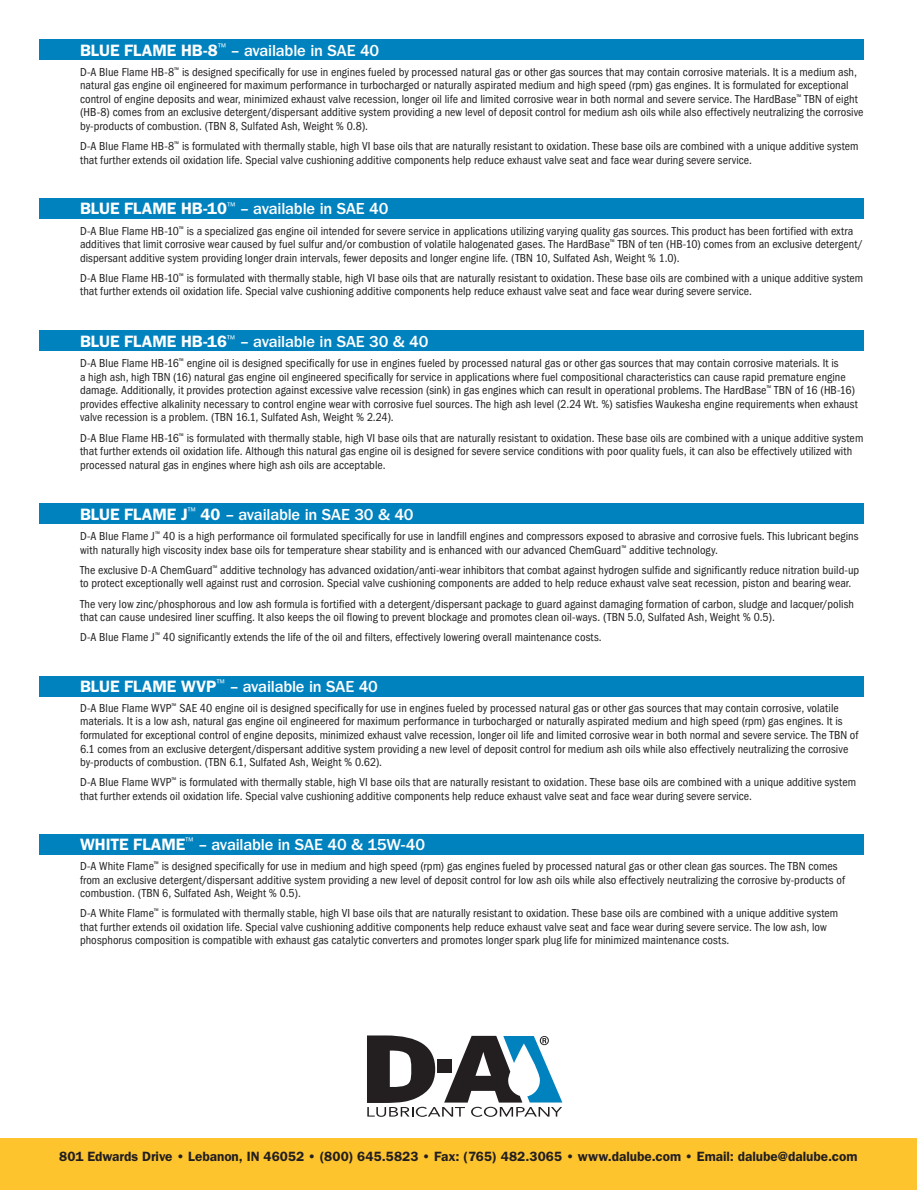
<style>
.page{position:relative;width:917px;height:1190px;background:#fff}
.page>*{position:absolute;margin:0;border:0;box-sizing:border-box;transform-origin:0 0}
.t1{font:500 16.5px "ITC Franklin Gothic Std";letter-spacing:-.01em;color:#fff}
.t2{font:600 13.5px "ITC Franklin Gothic Std";color:#231f20}
.t3{font:condensed 12px/13.5px "ITC Franklin Gothic Std";letter-spacing:.005em;color:#231f20}
.s1{font-weight:600}
</style>
<div class="page">
<div style="left:0;top:1137px;width:916px;height:52px;background:#fec42e"></div>
<div style="left:39px;top:39px;width:824px;height:21px;background:#0082bf"></div>
<div style="left:39px;top:198px;width:824px;height:21px;background:#0082bf"></div>
<div style="left:39px;top:330px;width:824px;height:21px;background:#0082bf"></div>
<div style="left:39px;top:503px;width:824px;height:21px;background:#0082bf"></div>
<div style="left:39px;top:676px;width:824px;height:20px;background:#0082bf"></div>
<div style="left:39px;top:833px;width:824px;height:21px;background:#0082bf"></div>
<svg style="left:367px;top:1035px;width:195px;height:81px"></svg>
<h1 class="t1" style="left:80px;top:41px;width:301px"><span class="s1">BLUE FLAME HB-8</span><sup>™</sup> – available in SAE 40</h1>
<p class="t3" style="left:80px;top:65px;width:784px">D-A Blue Flame HB-8<sup>™</sup> is designed specifically for use in engines fueled by processed natural gas or other gas sources that may contain corrosive materials. It is a medium ash, natural gas engine oil engineered for maximum performance in turbocharged or naturally aspirated medium and high speed (rpm) gas engines. It is formulated for exceptional control of engine deposits and wear, minimized exhaust valve recession, longer oil life and limited corrosive wear in both normal and severe service. The HardBase<sup>™</sup> TBN of eight (HB-8) comes from an exclusive detergent/dispersant additive system providing a new level of deposit control for medium ash oils while also effectively neutralizing the corrosive by-products of combustion. (TBN 8, Sulfated Ash, Weight % 0.8).</p>
<p class="t3" style="left:80px;top:139px;width:780px">D-A Blue Flame HB-8<sup>™</sup> is formulated with thermally stable, high VI base oils that are naturally resistant to oxidation. These base oils are combined with a unique additive system that further extends oil oxidation life. Special valve cushioning additive components help reduce exhaust valve seat and face wear during severe service.</p>
<h1 class="t1" style="left:80px;top:200px;width:310px"><span class="s1">BLUE FLAME HB-10</span><sup>™</sup> – available in SAE 40</h1>
<p class="t3" style="left:80px;top:224px;width:784px">D-A Blue Flame HB-10<sup>™</sup> is a specialized gas engine oil intended for severe service in applications utilizing varying quality gas sources. This product has been fortified with extra additives that limit corrosive wear caused by fuel sulfur and/or combustion of volatile halogenated gases. The HardBase<sup>™</sup> TBN of ten (HB-10) comes from an exclusive detergent/ dispersant additive system providing longer drain intervals, fewer deposits and longer engine life. (TBN 10, Sulfated Ash, Weight % 1.0).</p>
<p class="t3" style="left:80px;top:271px;width:784px">D-A Blue Flame HB-10<sup>™</sup> is formulated with thermally stable, high VI base oils that are naturally resistant to oxidation. These base oils are combined with a unique additive system that further extends oil oxidation life. Special valve cushioning additive components help reduce exhaust valve seat and face wear during severe service.</p>
<h1 class="t1" style="left:80px;top:332px;width:350px"><span class="s1">BLUE FLAME HB-16</span><sup>™</sup> – available in SAE 30 &amp; 40</h1>
<p class="t3" style="left:80px;top:357px;width:779px">D-A Blue Flame HB-16<sup>™</sup> engine oil is designed specifically for use in engines fueled by processed natural gas or other gas sources that may contain corrosive materials. It is<br>a high ash, high TBN (16) natural gas engine oil engineered specifically for service in applications where fuel compositional characteristics can cause rapid premature engine damage. Additionally, it provides protection against excessive valve recession (sink) in gas engines which can result in operational problems. The HardBase<sup>™</sup> TBN of 16 (HB-16) provides effective alkalinity necessary to control engine wear with corrosive fuel sources. The high ash level (2.24 Wt. %) satisfies Waukesha engine requirements when exhaust valve recession is a problem. (TBN 16.1, Sulfated Ash, Weight % 2.24).</p>
<p class="t3" style="left:80px;top:431px;width:784px">D-A Blue Flame HB-16<sup>™</sup> is formulated with thermally stable, high VI base oils that are naturally resistant to oxidation. These base oils are combined with a unique additive system that further extends oil oxidation life. Although this natural gas engine oil is designed for severe service conditions with poor quality fuels, it can also be effectively utilized with processed natural gas in engines where high ash oils are acceptable.</p>
<h1 class="t1" style="left:80px;top:505px;width:335px"><span class="s1">BLUE FLAME J</span><sup>™</sup> <span class="s1">40</span> – available in SAE 30 &amp; 40</h1>
<p class="t3" style="left:80px;top:529px;width:779px">D-A Blue Flame J<sup>™</sup> 40 is a high performance oil formulated specifically for use in landfill engines and compressors exposed to abrasive and corrosive fuels. This lubricant begins with naturally high viscosity index base oils for temperature shear stability and is enhanced with our advanced ChemGuard<sup>™</sup> additive technology.</p>
<p class="t3" style="left:80px;top:563px;width:780px">The exclusive D-A ChemGuard<sup>™</sup> additive technology has advanced oxidation/anti-wear inhibitors that combat against hydrogen sulfide and significantly reduce nitration build-up to protect exceptionally well against rust and corrosion. Special valve cushioning components are added to help reduce exhaust valve seat recession, piston and bearing wear.</p>
<p class="t3" style="left:80px;top:597px;width:775px">The very low zinc/phosphorous and low ash formula is fortified with a detergent/dispersant package to guard against damaging formation of carbon, sludge and lacquer/polish that can cause undesired liner scuffing. It also keeps the oil flowing to prevent blockage and promotes clean oil-ways. (TBN 5.0, Sulfated Ash, Weight % 0.5).</p>
<p class="t3" style="left:80px;top:630px;width:523px">D-A Blue Flame J<sup>™</sup> 40 significantly extends the life of the oil and filters, effectively lowering overall maintenance costs.</p>
<h1 class="t1" style="left:80px;top:677px;width:299px"><span class="s1">BLUE FLAME WVP</span><sup>™</sup> – available in SAE 40</h1>
<p class="t3" style="left:80px;top:701px;width:779px">D-A Blue Flame WVP<sup>™</sup> SAE 40 engine oil is designed specifically for use in engines fueled by processed natural gas or other gas sources that may contain corrosive, volatile materials. It is a low ash, natural gas engine oil engineered for maximum performance in turbocharged or naturally aspirated medium and high speed (rpm) gas engines. It is formulated for exceptional control of engine deposits, minimized exhaust valve recession, longer oil life and limited corrosive wear in both normal and severe service. The TBN of 6.1 comes from an exclusive detergent/dispersant additive system providing a new level of deposit control for medium ash oils while also effectively neutralizing the corrosive by-products of combustion. (TBN 6.1, Sulfated Ash, Weight % 0.62).</p>
<p class="t3" style="left:80px;top:775px;width:777px">D-A Blue Flame WVP<sup>™</sup> is formulated with thermally stable, high VI base oils that are naturally resistant to oxidation. These base oils are combined with a unique additive system that further extends oil oxidation life. Special valve cushioning additive components help reduce exhaust valve seat and face wear during severe service.</p>
<h1 class="t1" style="left:80px;top:834px;width:346px"><span class="s1">WHITE FLAME</span><sup>™</sup> – available in SAE 40 &amp; 15W-40</h1>
<p class="t3" style="left:80px;top:859px;width:766px">D-A White Flame<sup>™</sup> is designed specifically for use in medium and high speed (rpm) gas engines fueled by processed natural gas or other clean gas sources. The TBN comes from an exclusive detergent/dispersant additive system providing a new level of deposit control for low ash oils while also effectively neutralizing the corrosive by-products of combustion. (TBN 6, Sulfated Ash, Weight % 0.5).</p>
<p class="t3" style="left:80px;top:906px;width:759px">D-A White Flame<sup>™</sup> is formulated with thermally stable, high VI base oils that are naturally resistant to oxidation. These base oils are combined with a unique additive system that further extends oil oxidation life. Special valve cushioning additive components help reduce exhaust valve seat and face wear during severe service. The low ash, low phosphorus composition is compatible with exhaust gas catalytic converters and promotes longer spark plug life for minimized maintenance costs.</p>
<p class="t2" style="left:59px;top:1148px;width:799px">801 Edwards Drive • Lebanon, IN 46052 • (800) 645.5823 • Fax: (765) 482.3065 • www.dalube.com • Email: dalube@dalube.com</p>
</div>
